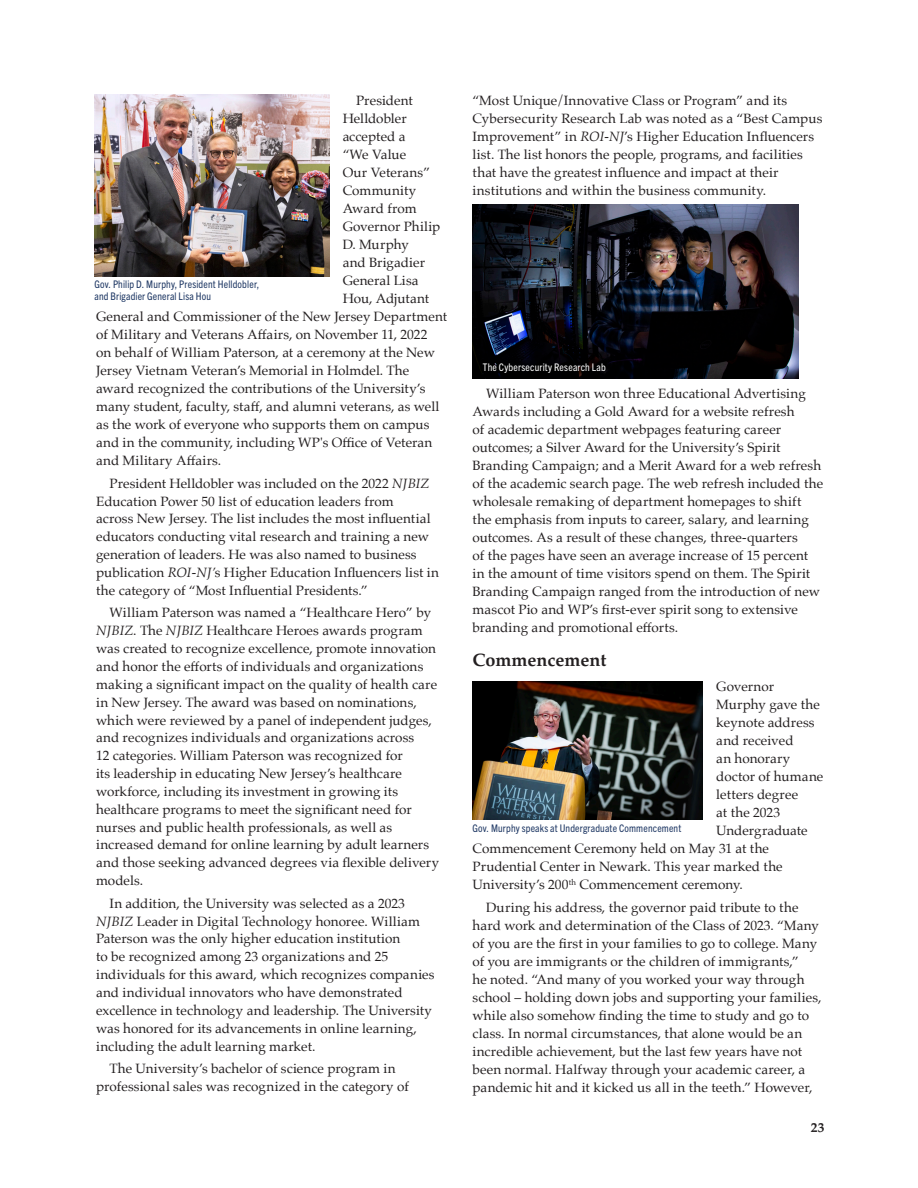
<style>
.page{position:relative;width:918px;height:1188px;background:#fff}
.page>*{position:absolute;margin:0;border:0;box-sizing:border-box;transform-origin:0 0}
._12_14_Pal_Bold__0625_below{font:700 18px "Palatino";color:#231f20}
.Text_9_12{font:13.5px/17.9px "Palatino";letter-spacing:.005em;color:#231f20}
.t1{font:700 13.5px "Palatino";color:#231f20}
.t2{font:condensed 10.5px/12px "Trade Gothic Next LT Pro";letter-spacing:.015em;color:#1f3864}
.t3{font:condensed 10.5px "Trade Gothic Next LT Pro";letter-spacing:.02em;color:#fff}
.s1{font-style:italic}
</style>
<div class="page">
<img style="left:473px;top:682px;width:230px;height:138px">
<img style="left:473px;top:204px;width:326px;height:175px">
<img style="left:95px;top:94px;width:234px;height:182px">
<p class="Text_9_12" style="left:356px;top:92px;width:58px">President</p>
<p class="Text_9_12" style="left:343px;top:110px;width:66px">Helldobler</p>
<p class="Text_9_12" style="left:343px;top:128px;width:65px">accepted a</p>
<p class="Text_9_12" style="left:343px;top:146px;width:65px">“We Value</p>
<p class="Text_9_12" style="left:343px;top:164px;width:89px">Our Veterans”</p>
<p class="Text_9_12" style="left:343px;top:182px;width:75px">Community</p>
<p class="Text_9_12" style="left:343px;top:200px;width:76px">Award from</p>
<p class="Text_9_12" style="left:343px;top:218px;width:99px">Governor Philip</p>
<p class="Text_9_12" style="left:343px;top:236px;width:68px">D. Murphy</p>
<p class="Text_9_12" style="left:343px;top:254px;width:84px">and Brigadier</p>
<p class="Text_9_12" style="left:343px;top:272px;width:78px">General Lisa</p>
<p class="Text_9_12" style="left:343px;top:290px;width:88px">Hou, Adjutant</p>
<p class="Text_9_12" style="left:96px;top:308px;width:353px">General and Commissioner of the New Jersey Department</p>
<p class="Text_9_12" style="left:96px;top:326px;width:333px">of Military and Veterans Affairs, on November 11, 2022</p>
<p class="Text_9_12" style="left:96px;top:344px;width:340px">on behalf of William Paterson, at a ceremony at the New</p>
<p class="Text_9_12" style="left:96px;top:362px;width:315px">Jersey Vietnam Veteran’s Memorial in Holmdel. The</p>
<p class="Text_9_12" style="left:96px;top:380px;width:331px">award recognized the contributions of the University’s</p>
<p class="Text_9_12" style="left:96px;top:398px;width:345px">many student, faculty, staff, and alumni veterans, as well</p>
<p class="Text_9_12" style="left:96px;top:416px;width:335px">as the work of everyone who supports them on campus</p>
<p class="Text_9_12" style="left:96px;top:434px;width:338px">and in the community, including WP's Office of Veteran</p>
<p class="Text_9_12" style="left:96px;top:452px;width:127px">and Military Affairs.</p>
<p class="Text_9_12" style="left:96px;top:474px;width:344px;text-indent:14px">President Helldobler was included on the 2022 <span class="s1">NJBIZ </span>Education Power 50 list of education leaders from<br>across New Jersey. The list includes the most influential educators conducting vital research and training a new generation of leaders. He was also named to business publication <span class="s1">ROI-NJ’</span>s Higher Education Influencers list in the category of “Most Influential Presidents.”</p>
<p class="Text_9_12" style="left:96px;top:604px;width:345px;text-indent:14px">William Paterson was named a “Healthcare Hero” by <span class="s1">NJBIZ</span>. The <span class="s1">NJBIZ</span> Healthcare Heroes awards program was created to recognize excellence, promote innovation and honor the efforts of individuals and organizations making a significant impact on the quality of health care in New Jersey. The award was based on nominations, which were reviewed by a panel of independent judges, and recognizes individuals and organizations across<br>12 categories. William Paterson was recognized for<br>its leadership in educating New Jersey’s healthcare workforce, including its investment in growing its healthcare programs to meet the significant need for nurses and public health professionals, as well as increased demand for online learning by adult learners and those seeking advanced degrees via flexible delivery models.</p>
<p class="Text_9_12" style="left:96px;top:894px;width:340px;text-indent:14px">In addition, the University was selected as a 2023<br><span class="s1">NJBIZ</span> Leader in Digital Technology honoree. William Paterson was the only higher education institution<br>to be recognized among 23 organizations and 25 individuals for this award, which recognizes companies and individual innovators who have demonstrated excellence in technology and leadership. The University was honored for its advancements in online learning, including the adult learning market.</p>
<p class="Text_9_12" style="left:96px;top:1060px;width:314px;text-align:center">The University’s bachelor of science program in professional sales was recognized in the category of</p>
<p class="t2" style="left:94px;top:278px;width:166px">Gov. Philip D. Murphy, President Helldobler, and Brigadier General Lisa Hou</p>
<p class="Text_9_12" style="left:473px;top:92px;width:352px">“Most Unique/Innovative Class or Program” and its Cybersecurity Research Lab was noted as a “Best Campus Improvement” in <span class="s1">ROI-NJ</span>’s Higher Education Influencers list. The list honors the people, programs, and facilities that have the greatest influence and impact at their institutions and within the business community.</p>
<p class="t3" style="left:483px;top:360px;width:124px">The Cybersecurity Research Lab</p>
<p class="Text_9_12" style="left:473px;top:384px;width:352px;text-indent:14px">William Paterson won three Educational Advertising Awards including a Gold Award for a website refresh<br>of academic department webpages featuring career outcomes; a Silver Award for the University’s Spirit Branding Campaign; and a Merit Award for a web refresh of the academic search page. The web refresh included the wholesale remaking of department homepages to shift the emphasis from inputs to career, salary, and learning outcomes. As a result of these changes, three-quarters<br>of the pages have seen an average increase of 15 percent in the amount of time visitors spend on them. The Spirit Branding Campaign ranged from the introduction of new mascot Pio and WP’s first-ever spirit song to extensive branding and promotional efforts.</p>
<p class="_12_14_Pal_Bold__0625_below" style="left:473px;top:645px;width:135px">Commencement</p>
<p class="Text_9_12" style="left:716px;top:678px;width:59px">Governor</p>
<p class="Text_9_12" style="left:716px;top:696px;width:105px">Murphy gave the</p>
<p class="Text_9_12" style="left:716px;top:714px;width:100px">keynote address</p>
<p class="Text_9_12" style="left:716px;top:732px;width:79px">and received</p>
<p class="Text_9_12" style="left:716px;top:750px;width:76px">an honorary</p>
<p class="Text_9_12" style="left:716px;top:768px;width:109px">doctor of humane</p>
<p class="Text_9_12" style="left:716px;top:786px;width:83px">letters degree</p>
<p class="Text_9_12" style="left:716px;top:804px;width:65px">at the 2023</p>
<p class="Text_9_12" style="left:716px;top:822px;width:93px">Undergraduate</p>
<p class="Text_9_12" style="left:473px;top:840px;width:298px">Commencement Ceremony held on May 31 at the</p>
<p class="Text_9_12" style="left:473px;top:858px;width:312px">Prudential Center in Newark. This year marked the</p>
<p class="Text_9_12" style="left:473px;top:876px;width:272px">University’s 200<sup>th</sup> Commencement ceremony.</p>
<p class="Text_9_12" style="left:473px;top:898px;width:350px;text-indent:14px">During his address, the governor paid tribute to the hard work and determination of the Class of 2023. “Many of you are the first in your families to go to college. Many of you are immigrants or the children of immigrants,”<br>he noted. “And many of you worked your way through school – holding down jobs and supporting your families, while also somehow finding the time to study and go to class. In normal circumstances, that alone would be an incredible achievement, but the last few years have not been normal. Halfway through your academic career, a pandemic hit and it kicked us all in the teeth.” However,</p>
<p class="t2" style="left:472px;top:822px;width:210px">Gov. Murphy speaks at Undergraduate Commencement</p>
<p class="t1" style="left:811px;top:1115px;width:15px">23</p>
</div>
